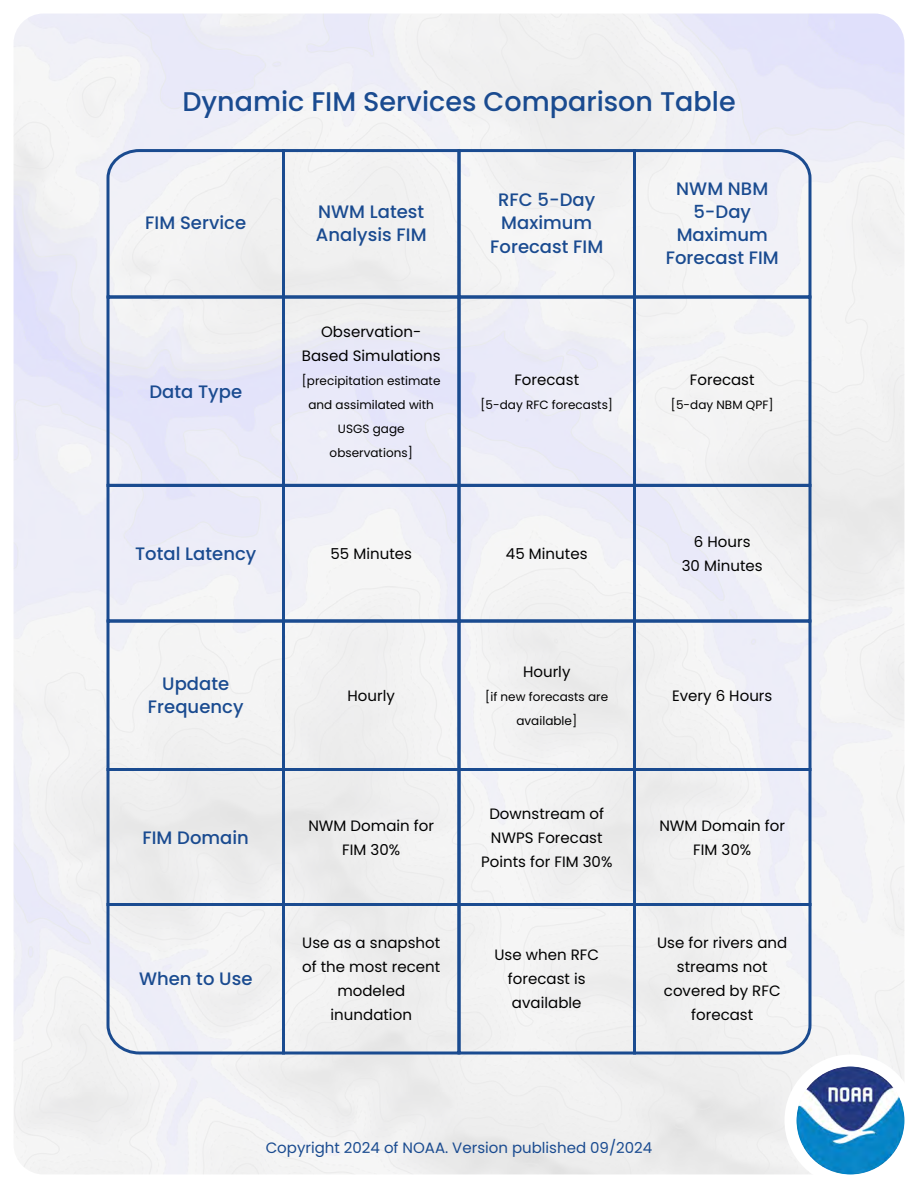
<style>
.page{position:relative;width:918px;height:1188px;background:#fff}
.page>*{position:absolute;margin:0;border:0;box-sizing:border-box;transform-origin:0 0}
.t1{font:500 27px "Poppins";color:#1a4b90}
.t2{font:500 18px/23.1px "Poppins";color:#1a4b90;text-align:center}
.t3{font:15px/24px "Poppins";color:#000;text-align:center}
.t4{font:15px "Poppins";color:#1a4b90}
.t5{font:12px/24px "Poppins";color:#000;text-align:center}
</style>
<div class="page">
<img style="left:14px;top:14px;width:890px;height:1160px">
<div style="left:106px;top:296px;width:179px;height:191px;border:3px solid #1a4b90"></div>
<div style="left:282px;top:296px;width:178px;height:191px;border:3px solid #1a4b90"></div>
<div style="left:458px;top:296px;width:178px;height:191px;border:3px solid #1a4b90"></div>
<div style="left:633px;top:296px;width:179px;height:191px;border:3px solid #1a4b90"></div>
<div style="left:106px;top:768px;width:179px;height:138px;border:3px solid #1a4b90"></div>
<div style="left:282px;top:768px;width:178px;height:138px;border:3px solid #1a4b90"></div>
<div style="left:458px;top:768px;width:178px;height:138px;border:3px solid #1a4b90"></div>
<div style="left:633px;top:768px;width:179px;height:138px;border:3px solid #1a4b90"></div>
<svg style="left:105px;top:902px;width:181px;height:154px"></svg>
<div style="left:282px;top:903px;width:178px;height:151px;border:3px solid #1a4b90"></div>
<div style="left:458px;top:903px;width:178px;height:151px;border:3px solid #1a4b90"></div>
<div style="left:106px;top:484px;width:179px;height:138px;border:3px solid #1a4b90"></div>
<div style="left:282px;top:484px;width:178px;height:138px;border:3px solid #1a4b90"></div>
<div style="left:458px;top:484px;width:178px;height:138px;border:3px solid #1a4b90"></div>
<div style="left:633px;top:484px;width:179px;height:138px;border:3px solid #1a4b90"></div>
<div style="left:106px;top:620px;width:179px;height:151px;border:3px solid #1a4b90"></div>
<div style="left:282px;top:620px;width:178px;height:151px;border:3px solid #1a4b90"></div>
<div style="left:458px;top:620px;width:178px;height:151px;border:3px solid #1a4b90"></div>
<div style="left:633px;top:620px;width:179px;height:151px;border:3px solid #1a4b90"></div>
<svg style="left:632px;top:148px;width:181px;height:152px"></svg>
<div style="left:458px;top:149px;width:178px;height:150px;border:3px solid #1a4b90"></div>
<div style="left:282px;top:149px;width:178px;height:150px;border:3px solid #1a4b90"></div>
<svg style="left:105px;top:148px;width:181px;height:152px"></svg>
<svg style="left:632px;top:902px;width:273px;height:273px"></svg>
<h1 class="t1" style="left:182px;top:86px;width:555px">Dynamic FIM Services Comparison Table</h1>
<p class="t2" style="left:145px;top:212px;width:102px">FIM Service</p>
<p class="t2" style="left:316px;top:200px;width:112px;text-align:left">NWM Latest<br>Analysis FIM</p>
<p class="t2" style="left:490px;top:189px;width:115px">RFC 5-Day<br>Maximum<br>Forecast FIM</p>
<p class="t2" style="left:666px;top:177px;width:115px">NWM NBM<br>5-Day<br>Maximum<br>Forecast FIM</p>
<p class="t2" style="left:149px;top:380px;width:94px">Data Type</p>
<p class="t2" style="left:135px;top:542px;width:123px">Total Latency</p>
<p class="t2" style="left:148px;top:673px;width:97px">Update<br>Frequency</p>
<p class="t2" style="left:143px;top:826px;width:108px">FIM Domain</p>
<p class="t2" style="left:139px;top:968px;width:115px">When to Use</p>
<p class="t3" style="left:302px;top:320px;width:140px">Observation-<br>Based Simulations</p>
<p class="t5" style="left:302px;top:369px;width:140px">[precipitation estimate and assimilated with<br>USGS gage observations]</p>
<p class="t3" style="left:514px;top:368px;width:66px">Forecast</p>
<p class="t5" style="left:480px;top:393px;width:134px">[5-day RFC forecasts]</p>
<p class="t3" style="left:690px;top:368px;width:66px">Forecast</p>
<p class="t5" style="left:671px;top:393px;width:104px">[5-day NBM QPF]</p>
<p class="t3" style="left:330px;top:542px;width:83px">55 Minutes</p>
<p class="t3" style="left:506px;top:542px;width:83px">45 Minutes</p>
<p class="t3" style="left:682px;top:530px;width:82px">6 Hours<br>30 Minutes</p>
<p class="t3" style="left:348px;top:684px;width:49px">Hourly</p>
<p class="t3" style="left:308px;top:813px;width:127px">NWM Domain for<br>FIM 30%</p>
<p class="t3" style="left:302px;top:931px;width:140px">Use as a snapshot of the most recent modeled inundation</p>
<p class="t3" style="left:523px;top:660px;width:49px">Hourly</p>
<p class="t5" style="left:485px;top:685px;width:124px">[if new forecasts are available]</p>
<p class="t3" style="left:672px;top:684px;width:102px">Every 6 Hours</p>
<p class="t3" style="left:481px;top:801px;width:133px">Downstream of<br>NWPS Forecast<br>Points for FIM 30%</p>
<p class="t3" style="left:494px;top:943px;width:106px">Use when RFC forecast is available</p>
<p class="t3" style="left:659px;top:813px;width:127px">NWM Domain for<br>FIM 30%</p>
<p class="t3" style="left:657px;top:931px;width:132px">Use for rivers and streams not covered by RFC forecast</p>
<p class="t4" style="left:266px;top:1139px;width:388px">Copyright 2024 of NOAA. Version published 09/2024</p>
</div>
